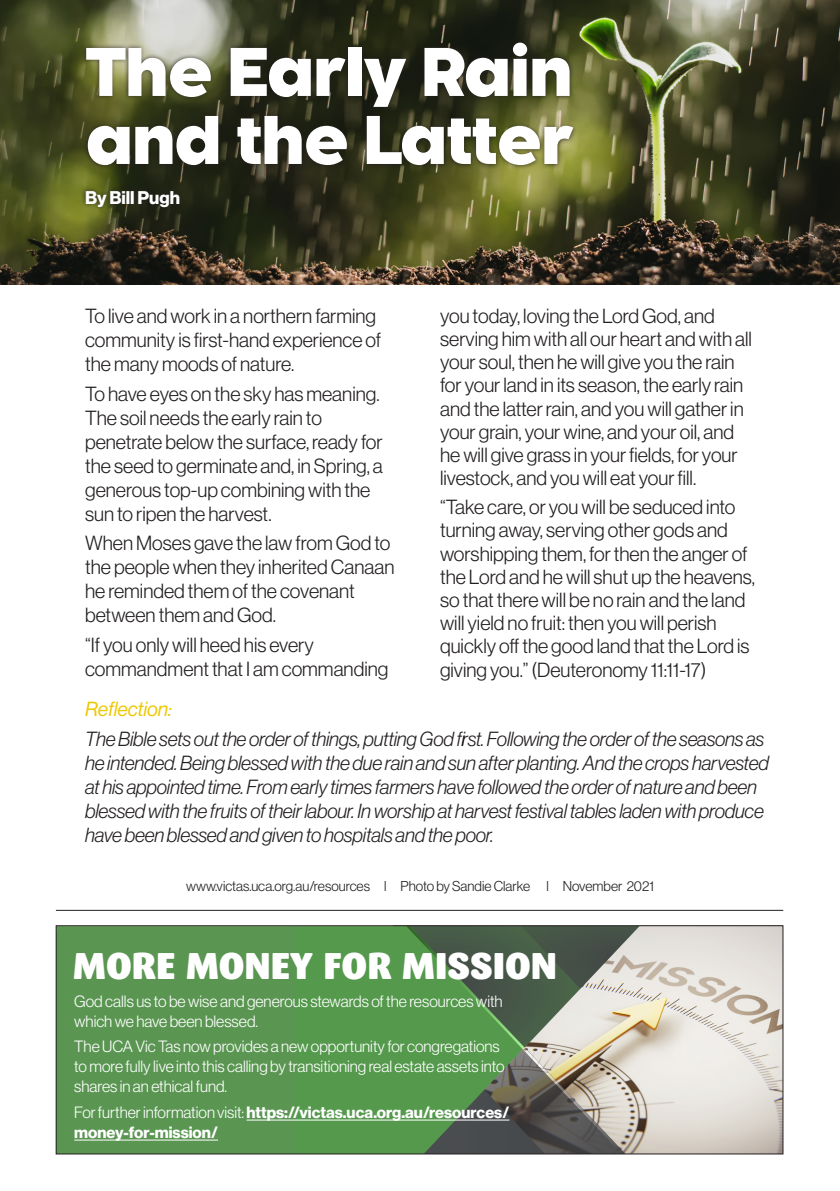
<style>
.page{position:relative;width:840px;height:1191px;background:#fff}
.page>*{position:absolute;margin:0;border:0;box-sizing:border-box;transform-origin:0 0}
.t1{font:64px/68px "VIC Display";letter-spacing:-.03em;color:#fff}
.t2{font:900 37px "Sari";color:#fff}
.body{font:20px/23.2px "N Haas Grotesk DS Pro 45 Lt";color:#231f20}
.body-2{font:20px/24px "N Haas Grotesk DS Pro 46 Lt It";letter-spacing:-.01em;color:#231f20}
.t3{font:20px "N Haas Grotesk DS Pro 56 It";color:#eec803}
.t4{font:18px "N Haas Grotesk DS Pro 75 Bd";color:#fff}
.body-3{font:16px/20px "N Haas Grotesk DS Pro 45 Lt";color:#fff}
.body-4{font:16px/20px "N Haas Grotesk DS Pro 75 Bd";color:#fff}
.t5{font:14px "N Haas Grotesk DS Pro 45 Lt";color:#231f20}
.s1{font-family:"N Haas Grotesk DS Pro 45 Lt"}
</style>
<div class="page">
<img style="left:0;top:0;width:839px;height:284px">
<div style="left:81px;top:186px;width:102px;height:25px;background:#231f20;opacity:.75"></div>
<div style="left:58px;top:927px;width:237px;height:225px;background:#5a9652"></div>
<div style="left:295px;top:927px;width:10px;height:225px;background:#54994c"></div>
<div style="left:305px;top:927px;width:9px;height:225px;background:#54994c"></div>
<div style="left:314px;top:927px;width:9px;height:225px;background:#54994c"></div>
<div style="left:323px;top:927px;width:9px;height:225px;background:#54994c"></div>
<div style="left:332px;top:927px;width:9px;height:225px;background:#54994c"></div>
<div style="left:341px;top:927px;width:10px;height:225px;background:#54994c"></div>
<div style="left:351px;top:927px;width:9px;height:225px;background:#54994c"></div>
<div style="left:360px;top:927px;width:9px;height:225px;background:#54994c"></div>
<div style="left:369px;top:927px;width:9px;height:225px;background:#54994c"></div>
<div style="left:378px;top:927px;width:10px;height:225px;background:#54994c"></div>
<div style="left:388px;top:927px;width:9px;height:225px;background:#54994c"></div>
<div style="left:397px;top:927px;width:9px;height:225px;background:#54994c"></div>
<div style="left:406px;top:927px;width:9px;height:225px;background:#54994c"></div>
<div style="left:415px;top:927px;width:10px;height:225px;background:#54994c"></div>
<svg style="left:425px;top:927px;width:9px;height:225px;background:#52914b"></svg>
<svg style="left:434px;top:927px;width:9px;height:225px;background:#518b4b"></svg>
<svg style="left:443px;top:927px;width:9px;height:225px;background:#50854b"></svg>
<svg style="left:452px;top:927px;width:9px;height:225px;background:#507f4b"></svg>
<svg style="left:461px;top:927px;width:10px;height:225px;background:#4e794b"></svg>
<svg style="left:471px;top:927px;width:9px;height:225px;background:#4d724b"></svg>
<svg style="left:480px;top:927px;width:9px;height:225px;background:#4d6d4c"></svg>
<svg style="left:489px;top:927px;width:9px;height:225px;background:#4f694c"></svg>
<svg style="left:498px;top:927px;width:10px;height:225px;background:#51664d"></svg>
<svg style="left:508px;top:927px;width:9px;height:225px;background:#4f5f4b"></svg>
<svg style="left:517px;top:927px;width:9px;height:225px;background:#525e4f"></svg>
<svg style="left:526px;top:927px;width:9px;height:225px;background:#575f52"></svg>
<svg style="left:535px;top:927px;width:245px;height:225px;background:#c3c0b6"></svg>
<div style="left:56px;top:925px;width:726px;height:229px;border:1px solid #231f20"></div>
<hr style="left:56px;top:910px;width:726px;height:1px;background:#231f20">
<hr style="left:246px;top:1119px;width:263px;height:1px;background:#fff">
<hr style="left:74px;top:1139px;width:144px;height:1px;background:#fff">
<div style="left:81px;top:38px;width:496px;height:131px;background:#231f20;opacity:.75"></div>
<p class="t1" style="left:85px;top:39px;width:490px">The Early Rain and the Latter</p>
<p class="t4" style="left:85px;top:187px;width:96px">By Bill Pugh</p>
<p class="body" style="left:85px;top:304px;width:297px;line-height:24px">To live and work in a northern farming community is first-hand experience of the many moods of nature.</p>
<p class="body" style="left:85px;top:381px;width:299px;line-height:24px">To have eyes on the sky has meaning.<br>The soil needs the early rain to penetrate below the surface, ready for the seed to germinate and, in Spring, a generous top-up combining with the sun to ripen the harvest.</p>
<p class="body" style="left:85px;top:531px;width:310px;line-height:24px">When Moses gave the law from God to the people when they inherited Canaan he reminded them of the covenant between them and God.</p>
<p class="body" style="left:85px;top:633px;width:304px;line-height:24px">“If you only will heed his every commandment that I am commanding</p>
<p class="body" style="left:440px;top:304px;width:313px">you today, loving the Lord God, and serving him with all our heart and with all your soul, then he will give you the rain for your land in its season, the early rain and the latter rain, and you will gather in your grain, your wine, and your oil, and he will give grass in your fields, for your livestock, and you will eat your fill.</p>
<p class="body" style="left:440px;top:495px;width:316px">“Take care, or you will be seduced into turning away, serving other gods and worshipping them, for then the anger of the Lord and he will shut up the heavens, so that there will be no rain and the land will yield no fruit: then you will perish quickly off the good land that the Lord is giving you.” (Deuteronomy 11:11-17)</p>
<p class="t3" style="left:85px;top:698px;width:88px">Reflection:</p>
<p class="body-2" style="left:85px;top:727px;width:684px">The Bible sets out the order of things, putting God first. Following the order of the seasons as he intended. Being blessed with the due rain and sun after planting. And the crops harvested at his appointed time. From early times farmers have followed the order of nature and been blessed with the fruits of their labour. In worship at harvest festival tables laden with produce have been blessed and given to hospitals and the poor.</p>
<p class="t5" style="left:186px;top:878px;width:469px">www.victas.uca.org.au/resources l Photo by Sandie Clarke l November 2021</p>
<h2 class="t2" style="left:73px;top:943px;width:485px">MORE MONEY FOR MISSION</h2>
<p class="body-3" style="left:74px;top:991px;width:429px">God calls us to be wise and generous stewards of the resources with which we have been blessed.</p>
<p class="body-3" style="left:74px;top:1036px;width:431px">The UCA Vic Tas now provides a new opportunity for congregations to more fully live into this calling by transitioning real estate assets into shares in an ethical fund.</p>
<p class="body-4" style="left:74px;top:1102px;width:436px"><span class="s1">For further information visit:</span>https://victas.uca.org.au/resources/ money-for-mission/</p>
</div>
